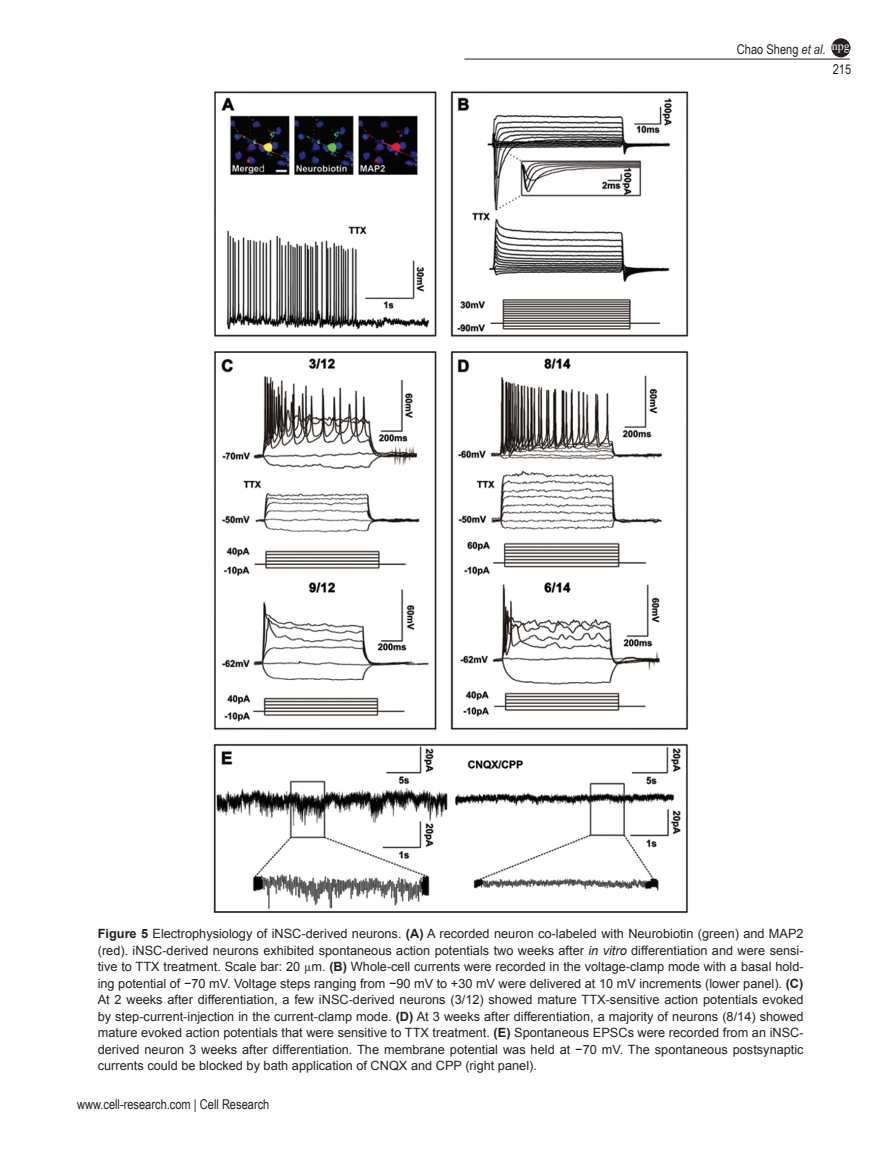
<style>
.page{position:relative;width:893px;height:1170px;background:#fff}
.page>*{position:absolute;margin:0;border:0;box-sizing:border-box;transform-origin:0 0}
.t1{font:13.5px "Arial Narrow";color:#231f20}
.t2{font:12.75px/16.5px "Arial MT2";color:#231f20;text-align:justify}
.t3{font:12.75px/16.5px "Arial";color:#231f20;text-align:justify}
.t4{font:12px "Times New Roman";color:#fff}
.s1{font-style:italic}
.s2{font-family:"Arial Bold MT2"}
.s3{font-family:"Arial";font-style:italic}
.s4{font-family:"Times New Roman"}
.s5{font-family:"Arial MT2"}
</style>
<div class="page">
<hr style="left:464px;top:59px;width:386px;height:1px;background:#231f20">
<div style="left:832px;top:39px;width:18px;height:18px;background:#231f20;border-radius:50%"></div>
<div style="left:831px;top:38px;width:19px;height:19px;border:2px solid #231f20;border-radius:50%"></div>
<img style="left:213px;top:91px;width:476px;height:822px">
<p class="t1" style="left:737px;top:40px;width:90px">Chao Sheng <span class="s1">et al</span>.</p>
<p class="t4" style="left:832px;top:38px;width:19px">npg</p>
<p class="t1" style="left:833px;top:59px;width:20px">215</p>
<p class="t2" style="left:98px;top:925px;width:707px"><span class="s2">Figure 5</span> Electrophysiology of iNSC-derived neurons. <span class="s2">(A)</span> A recorded neuron co-labeled with Neurobiotin (green) and MAP2 (red). iNSC-derived neurons exhibited spontaneous action potentials two weeks after <span class="s3">in vitro</span> differentiation and were sensi&shy;tive to TTX treatment. Scale bar: 20 <span class="s4">µ</span>m. <span class="s2">(B)</span> Whole-cell currents were recorded in the voltage-clamp mode with a basal hold-</p>
<p class="t3" style="left:98px;top:975px;width:707px">ing potential of −70 mV. Voltage steps ranging from −90 mV to +30 mV were delivered at 10 mV increments (lower panel). <span class="s2">(C)<br></span>At 2 weeks after differentiation, a few iNSC-derived neurons (3/12) showed mature TTX-sensitive <span class="s5">action potentials evoked by step-current-injection in the current-clamp mode.</span> <span class="s2">(D)</span> At 3 weeks after differentiation, a majority of neurons (8/14) showed</p>
<p class="t2" style="left:98px;top:1024px;width:707px">mature evoked action potentials that were sensitive to TTX treatment. <span class="s2">(E)</span> Spontaneous EPSCs were recorded from an iNSC-</p>
<p class="t3" style="left:98px;top:1041px;width:707px">derived neuron 3 weeks after differentiation. The membrane potential was held at −70 mV. The spontaneous postsynaptic</p>
<p class="t2" style="left:98px;top:1057px;width:441px">currents could be blocked by bath application of CNQX and CPP (right panel).</p>
<p class="t1" style="left:77px;top:1094px;width:194px">www.cell-research.com | Cell Research</p>
</div>
